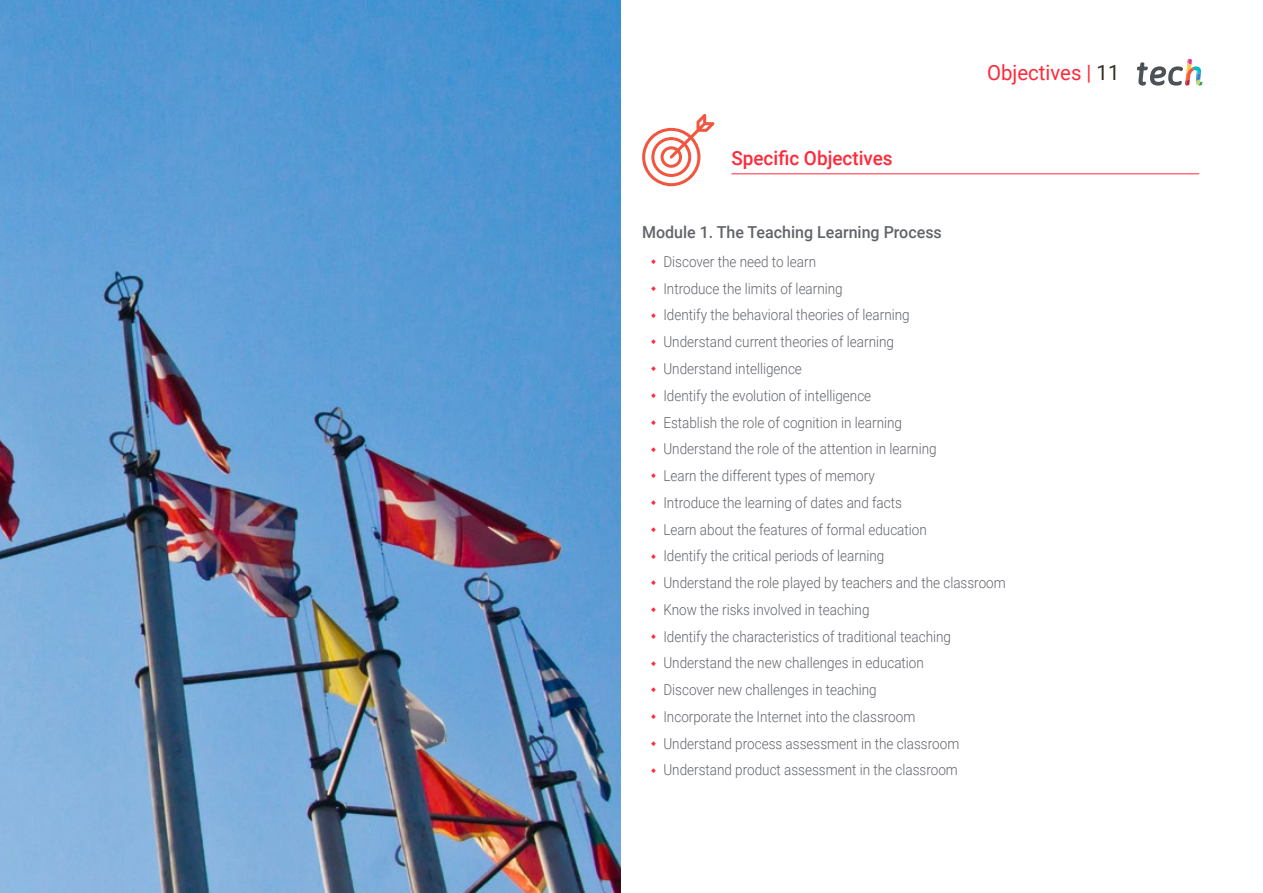
<style>
.page{position:relative;width:1263px;height:893px;background:#fff}
.page>*{position:absolute;margin:0;border:0;box-sizing:border-box;transform-origin:0 0}
.t1{font:21px "Roboto";color:#ff293a}
.t2{font:500 19.5px "Roboto";color:#ff293a}
.t3{font:500 16.5px "Roboto";color:#61646a}
.t4{font:300 15px/26.7px "Roboto";color:#61646a;scale:.9 1}
.s1{color:#312e20}
</style>
<div class="page">
<hr style="left:731px;top:173px;width:468px;height:1px;background:#ff293a">
<svg style="left:642px;top:114px;width:72px;height:72px"></svg>
<img style="left:0;top:0;width:621px;height:893px">
<svg style="left:1137px;top:59px;width:65px;height:27px"></svg>
<h2 class="t2" style="left:731px;top:144px;width:163px">Specific Objectives</h2>
<h1 class="t1" style="left:987px;top:57px;width:134px">Objectives | <span class="s1">11</span></h1>
<p class="t3" style="left:642px;top:221px;width:301px">Module 1. The Teaching Learning Process</p>
<p class="t4" style="left:663px;top:248px;width:382px">Discover the need to learn<br>Introduce the limits of learning<br>Identify the behavioral theories of learning<br>Understand current theories of learning<br>Understand intelligence<br>Identify the evolution of intelligence<br>Establish the role of cognition in learning<br>Understand the role of the attention in learning<br>Learn the different types of memory<br>Introduce the learning of dates and facts<br>Learn about the features of formal education<br>Identify the critical periods of learning<br>Understand the role played by teachers and the classroom Know the risks involved in teaching<br>Identify the characteristics of traditional teaching Understand the new challenges in education<br>Discover new challenges in teaching<br>Incorporate the Internet into the classroom<br>Understand process assessment in the classroom Understand product assessment in the classroom</p>
</div>
